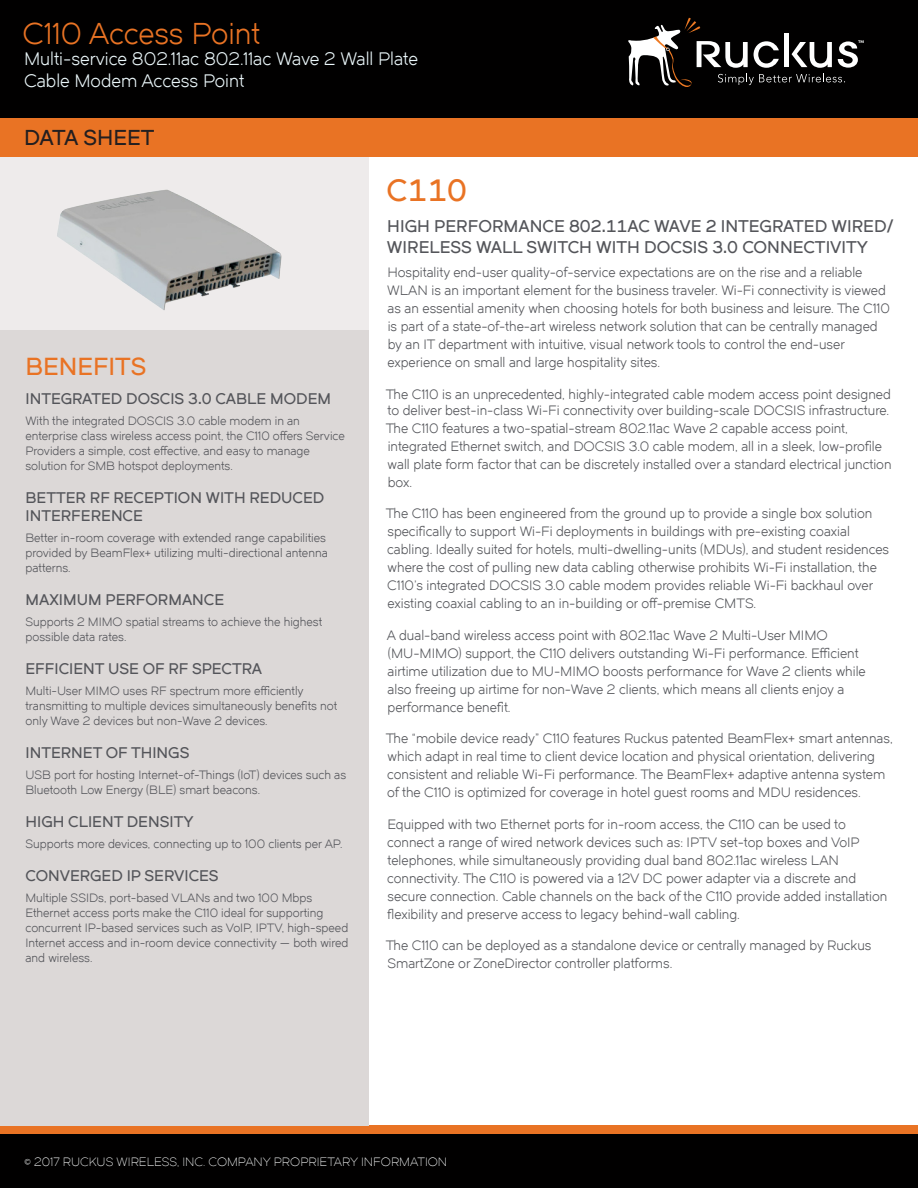
<style>
.page{position:relative;width:918px;height:1188px;background:#fff}
.page>*{position:absolute;margin:0;border:0;box-sizing:border-box;transform-origin:0 0}
.Main_Title{font:30px "Dual 400";color:#e97324}
.BODY_TITLE{font:30px "Dual 600";color:#e97324}
.BODY_TITLE-2{font:24px "Dual 600";color:#e97324}
.Doc_Type{font:21px "Dual 600";color:#231f20}
.Main_Sub-Title{font:18px/21.6px "Dual 400";color:#ebf7fa}
.BODY_SUBHEAD_3rd_Gra{font:16.5px/21px "Dual 600";color:#54555a}
.SIDE_SUBHEAD{font:15px/18px "Dual 600";color:#54555a}
.t1{font:13.5px/18px "Dual 400";color:#54555a}
.t2{font:12px/15px "Dual 400";color:#54555a}
.t3{font:12px "Dual 300";color:#fff}
</style>
<div class="page">
<div style="left:0;top:157px;width:369px;height:173px;background:#eeebeb"></div>
<div style="left:0;top:1126px;width:918px;height:8px;background:#e97324"></div>
<div style="left:0;top:1134px;width:918px;height:54px;background:#010000"></div>
<div style="left:0;top:330px;width:369px;height:796px;background:#dcd8d7"></div>
<div style="left:0;top:0;width:918px;height:126px;background:#010000"></div>
<svg style="left:628px;top:18px;width:236px;height:69px"></svg>
<div style="left:0;top:118px;width:918px;height:39px;background:#e97324"></div>
<img style="left:57px;top:189px;width:225px;height:121px">
<p class="Main_Title" style="left:22px;top:15px;width:239px">C110 Access Point</p>
<p class="Main_Sub-Title" style="left:24px;top:48px;width:395px">Multi-service 802.11ac 802.11ac Wave 2 Wall Plate<br>Cable Modem Access Point</p>
<p class="Doc_Type" style="left:24px;top:124px;width:132px">DATA SHEET</p>
<p class="BODY_TITLE-2" style="left:26px;top:351px;width:123px">BENEFITS</p>
<p class="SIDE_SUBHEAD" style="left:26px;top:389px;width:307px">INTEGRATED DOSCIS 3.0 CABLE MODEM</p>
<p class="t2" style="left:26px;top:413px;width:321px">With the integrated DOSCIS 3.0 cable modem in an enterprise class wireless access point, the C110 offers Service Providers a simple, cost effective, and easy to manage solution for SMB hotspot deployments.</p>
<p class="SIDE_SUBHEAD" style="left:26px;top:488px;width:300px">BETTER RF RECEPTION WITH REDUCED<br>INTERFERENCE</p>
<p class="t2" style="left:26px;top:530px;width:304px">Better in-room coverage with extended range capabilities provided by BeamFlex+ utilizing multi-directional antenna patterns.</p>
<p class="SIDE_SUBHEAD" style="left:26px;top:590px;width:200px">MAXIMUM PERFORMANCE</p>
<p class="t2" style="left:26px;top:614px;width:298px">Supports 2 MIMO spatial streams to achieve the highest possible data rates.</p>
<p class="SIDE_SUBHEAD" style="left:26px;top:659px;width:238px">EFFICIENT USE OF RF SPECTRA</p>
<p class="t2" style="left:26px;top:683px;width:313px">Multi-User MIMO uses RF spectrum more efficiently transmitting to multiple devices simultaneously benefits not only Wave 2 devices but non-Wave 2 devices.</p>
<p class="SIDE_SUBHEAD" style="left:26px;top:743px;width:165px">INTERNET OF THINGS</p>
<p class="t2" style="left:26px;top:767px;width:322px">USB port for hosting Internet-of-Things (IoT) devices such as<br>Bluetooth Low Energy (BLE) smart beacons.</p>
<p class="SIDE_SUBHEAD" style="left:26px;top:812px;width:170px">HIGH CLIENT DENSITY</p>
<p class="t2" style="left:26px;top:836px;width:318px">Supports more devices, connecting up to 100 clients per AP.</p>
<p class="SIDE_SUBHEAD" style="left:26px;top:866px;width:195px">CONVERGED IP SERVICES</p>
<p class="t2" style="left:26px;top:890px;width:324px">Multiple SSIDs, port-based VLANs and two 100 Mbps Ethernet access ports make the C110 ideal for supporting concurrent IP-based services such as VoIP, IPTV, high-speed Internet access and in-room device connectivity — both wired and wireless.</p>
<p class="BODY_TITLE" style="left:387px;top:171px;width:82px">C110</p>
<p class="BODY_SUBHEAD_3rd_Gra" style="left:387px;top:216px;width:508px">HIGH PERFORMANCE 802.11AC WAVE 2 INTEGRATED WIRED/<br>WIRELESS WALL SWITCH WITH DOCSIS 3.0 CONNECTIVITY</p>
<p class="t1" style="left:387px;top:263px;width:504px">Hospitality end-user quality-of-service expectations are on the rise and a reliable WLAN is an important element for the business traveler. Wi-Fi connectivity is viewed as an essential amenity when choosing hotels for both business and leisure. The C110 is part of a state-of-the-art wireless network solution that can be centrally managed by an IT department with intuitive, visual network tools to control the end-user experience on small and large hospitality sites.</p>
<p class="t1" style="left:386px;top:386px;width:507px;line-height:16.2px">The C110 is an unprecedented, highly-integrated cable modem access point designed to deliver best-in-class Wi-Fi connectivity over building-scale DOCSIS infrastructure.</p>
<p class="t1" style="left:386px;top:419px;width:507px">The C110 features a two-spatial-stream 802.11ac Wave 2 capable access point, integrated Ethernet switch, and DOCSIS 3.0 cable modem, all in a sleek, low-profile wall plate form factor that can be discretely installed over a standard electrical junction box.</p>
<p class="t1" style="left:386px;top:505px;width:505px">The C110 has been engineered from the ground up to provide a single box solution specifically to support Wi-Fi deployments in buildings with pre-existing coaxial cabling. Ideally suited for hotels, multi-dwelling-units (MDUs), and student residences where the cost of pulling new data cabling otherwise prohibits Wi-Fi installation, the C110’s integrated DOCSIS 3.0 cable modem provides reliable Wi-Fi backhaul over existing coaxial cabling to an in-building or off-premise CMTS.</p>
<p class="t1" style="left:387px;top:626px;width:481px">A dual-band wireless access point with 802.11ac Wave 2 Multi-User MIMO (MU-MIMO) support, the C110 delivers outstanding Wi-Fi performance. Efficient airtime utilization due to MU-MIMO boosts performance for Wave 2 clients while also freeing up airtime for non-Wave 2 clients, which means all clients enjoy a performance benefit.</p>
<p class="t1" style="left:386px;top:730px;width:509px">The “mobile device ready” C110 features Ruckus patented BeamFlex+ smart antennas, which adapt in real time to client device location and physical orientation, delivering consistent and reliable Wi-Fi performance. The BeamFlex+ adaptive antenna system of the C110 is optimized for coverage in hotel guest rooms and MDU residences.</p>
<p class="t1" style="left:387px;top:815px;width:502px">Equipped with two Ethernet ports for in-room access, the C110 can be used to connect a range of wired network devices such as: IPTV set-top boxes and VoIP telephones, while simultaneously providing dual band 802.11ac wireless LAN connectivity. The C110 is powered via a 12V DC power adapter via a discrete and secure connection. Cable channels on the back of the C110 provide added installation flexibility and preserve access to legacy behind-wall cabling.</p>
<p class="t1" style="left:386px;top:937px;width:487px">The C110 can be deployed as a standalone device or centrally managed by Ruckus<br>SmartZone or ZoneDirector controller platforms.</p>
<p class="t3" style="left:24px;top:1154px;width:425px">© 2017 RUCKUS WIRELESS, INC. COMPANY PROPRIETARY INFORMATION</p>
</div>
